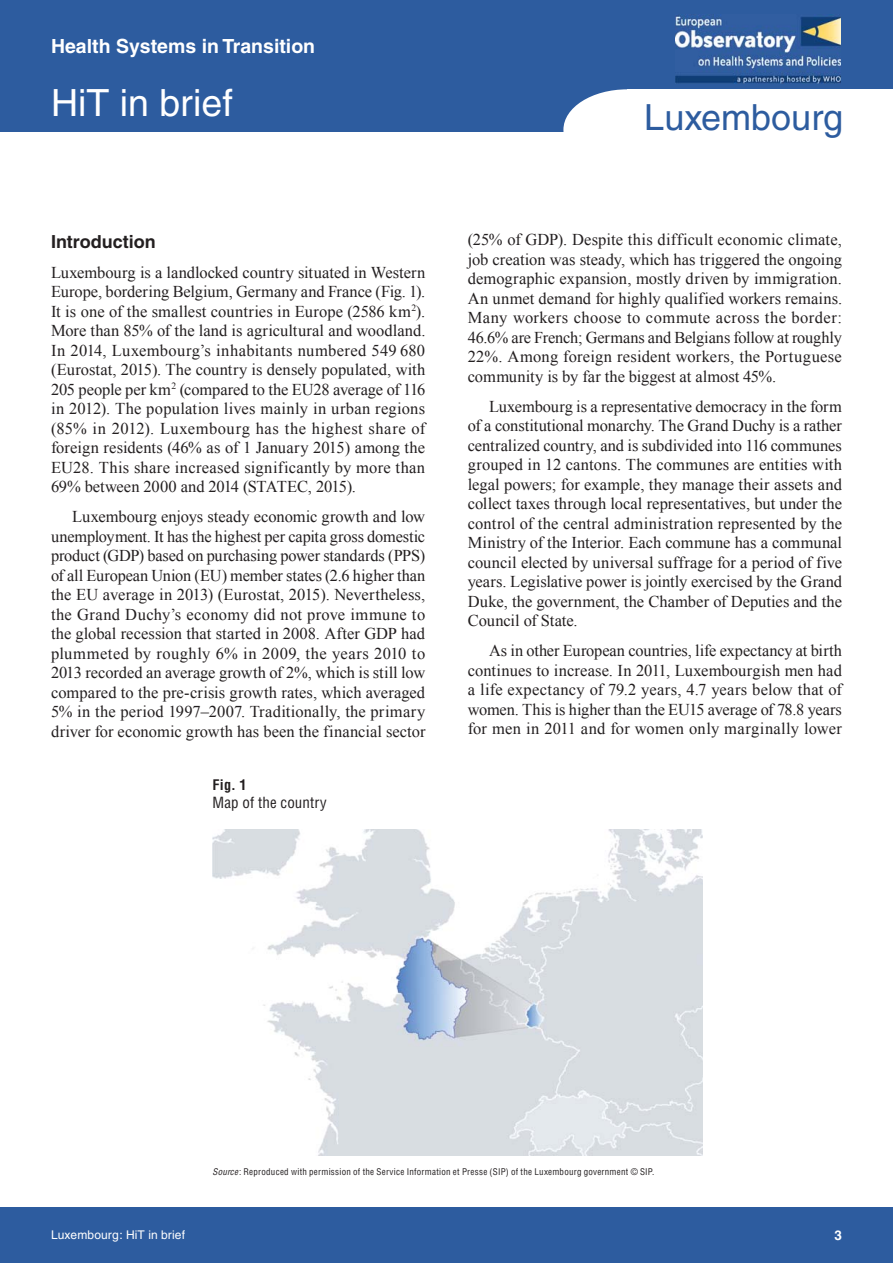
<style>
.page{position:relative;width:893px;height:1263px;background:#fff}
.page>*{position:absolute;margin:0;border:0;box-sizing:border-box;transform-origin:0 0}
.t1{font:37.5px "Helvetica";color:#fff}
.t2{font:36px "Helvetica";color:#2d5c9f}
.t3{font:700 19.5px "Helvetica";color:#fff}
.t4{font:700 18px "Helvetica";color:#231f20}
.t5{font:16.5px/19.5px "Times New Roman";letter-spacing:.005em;color:#231f20;text-align:justify}
.t6{font:condensed 15px "Helvetica";letter-spacing:.01em;color:#231f20}
.t7{font:700 condensed 14.25px "Helvetica";color:#231f20}
.t8{font:700 13.5px "Helvetica";color:#fff}
.t9{font:12px "Helvetica";letter-spacing:.01em;color:#fff}
.t10{font:condensed 9px "Helvetica";letter-spacing:.03em;color:#231f20}
.s1{font-style:italic}
</style>
<div class="page">
<div style="left:0;top:0;width:893px;height:132px;background:#2d5c9f"></div>
<div style="left:627px;top:89px;width:266px;height:51px;background:#fff"></div>
<div style="left:0;top:1208px;width:893px;height:55px;background:#2d5c9f"></div>
<img style="left:676px;top:15px;width:165px;height:68px">
<div style="left:563px;top:89px;width:128px;height:81px;background:#fff;border-radius:50%"></div>
<img style="left:213px;top:829px;width:489px;height:326px">
<p class="t3" style="left:51px;top:39px;width:266px">Health Systems in Transition</p>
<h1 class="t1" style="left:51px;top:89px;width:183px">HiT in brief</h1>
<p class="t4" style="left:51px;top:235px;width:106px">Introduction</p>
<p class="t5" style="left:51px;top:262px;width:376px">Luxembourg is a landlocked country situated in Western Europe, bordering Belgium, Germany and France (Fig. 1).<br>It is one of the smallest countries in Europe (2586 km<sup>2</sup>).<br>More than 85% of the land is agricultural and woodland.<br>In 2014, Luxembourg’s inhabitants numbered 549 680 (Eurostat, 2015). The country is densely populated, with 205 people per km<sup>2</sup> (compared to the EU28 average of 116 in 2012). The population lives mainly in urban regions (85% in 2012). Luxembourg has the highest share of foreign residents (46% as of 1 January 2015) among the EU28. This share increased significantly by more than 69% between 2000 and 2014 (STATEC, 2015).</p>
<p class="t5" style="left:51px;top:507px;width:376px;text-indent:21px">Luxembourg enjoys steady economic growth and low unemployment. It has the highest per capita gross domestic product (GDP) based on purchasing power standards (PPS) of all European Union (EU) member states (2.6 higher than the EU average in 2013) (Eurostat, 2015). Nevertheless, the Grand Duchy’s economy did not prove immune to the global recession that started in 2008. After GDP had plummeted by roughly 6% in 2009, the years 2010 to 2013 recorded an average growth of 2%, which is still low compared to the pre-crisis growth rates, which averaged 5% in the period 1997–2007. Traditionally, the primary driver for economic growth has been the financial sector</p>
<p class="t7" style="left:213px;top:779px;width:35px">Fig. 1</p>
<p class="t6" style="left:213px;top:796px;width:116px">Map of the country</p>
<h2 class="t2" style="left:644px;top:104px;width:201px">Luxembourg</h2>
<p class="t5" style="left:468px;top:230px;width:376px">(25% of GDP). Despite this difficult economic climate, job creation was steady, which has triggered the ongoing demographic expansion, mostly driven by immigration.<br>An unmet demand for highly qualified workers remains.<br>Many workers choose to commute across the border:<br>46.6% are French; Germans and Belgians follow at roughly 22%. Among foreign resident workers, the Portuguese community is by far the biggest at almost 45%.</p>
<p class="t5" style="left:468px;top:396px;width:376px;text-indent:21px">Luxembourg is a representative democracy in the form of a constitutional monarchy. The Grand Duchy is a rather centralized country, and is subdivided into 116 communes grouped in 12 cantons. The communes are entities with legal powers; for example, they manage their assets and collect taxes through local representatives, but under the control of the central administration represented by the Ministry of the Interior. Each commune has a communal council elected by universal suffrage for a period of five years. Legislative power is jointly exercised by the Grand Duke, the government, the Chamber of Deputies and the Council of State.</p>
<p class="t5" style="left:468px;top:641px;width:376px;text-indent:21px">As in other European countries, life expectancy at birth continues to increase. In 2011, Luxembourgish men had a life expectancy of 79.2 years, 4.7 years below that of women. This is higher than the EU15 average of 78.8 years for men in 2011 and for women only marginally lower</p>
<p class="t10" style="left:213px;top:1168px;width:443px"><span class="s1">Source</span>: Reproduced with permission of the Service Information et Presse (SIP) of the Luxembourg government © SIP.</p>
<p class="t9" style="left:51px;top:1230px;width:135px">Luxembourg: HiT in brief</p>
<p class="t8" style="left:834px;top:1230px;width:9px">3</p>
</div>
